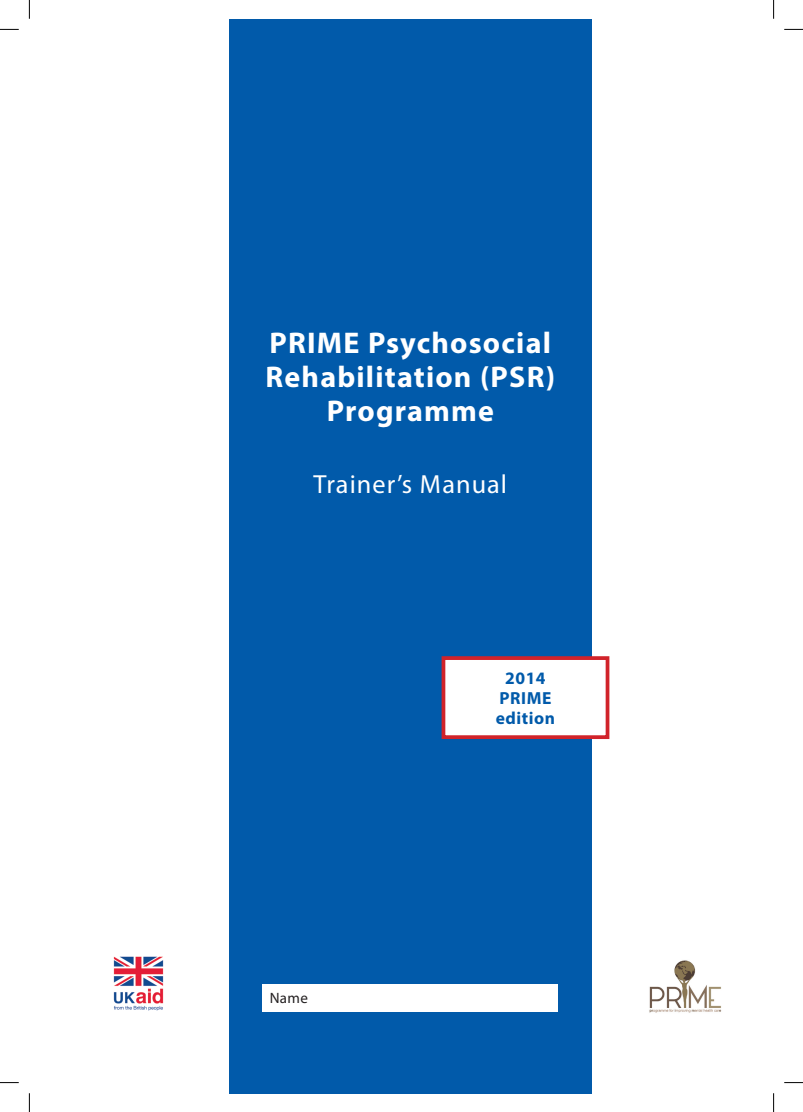
<style>
.page{position:relative;width:803px;height:1112px;background:#fff}
.page>*{position:absolute;margin:0;border:0;box-sizing:border-box;transform-origin:0 0}
.t1{font:700 30px/33.8px "Myriad Pro";letter-spacing:.04em;color:#fff;text-align:center}
.t2{font:26.25px "Myriad Pro";letter-spacing:.04em;color:#fff}
.t3{font:700 17.5px/20px "Myriad Pro";letter-spacing:.03em;color:#015aaa;text-align:center}
.t4{font:15px "Myriad Pro";color:#231f20}
</style>
<div class="page">
<div style="left:229px;top:19px;width:363px;height:1073px;background:#015aaa"></div>
<img style="left:649px;top:960px;width:73px;height:53px">
<div style="left:263px;top:983px;width:295px;height:28px;background:#fff"></div>
<img style="left:113px;top:956px;width:51px;height:55px">
<div style="left:443px;top:658px;width:164px;height:79px;background:#fff"></div>
<div style="left:442px;top:656px;width:167px;height:82px;border:4px solid #d1232a"></div>
<svg style="left:0;top:29px;width:19px;height:1px"></svg>
<svg style="left:784px;top:29px;width:19px;height:1px"></svg>
<svg style="left:0;top:1082px;width:19px;height:1px"></svg>
<svg style="left:784px;top:1082px;width:19px;height:1px"></svg>
<svg style="left:29px;top:0;width:1px;height:19px"></svg>
<svg style="left:29px;top:1093px;width:1px;height:18px"></svg>
<svg style="left:773px;top:0;width:1px;height:19px"></svg>
<svg style="left:773px;top:1093px;width:1px;height:18px"></svg>
<p class="t1" style="left:265px;top:325px;width:291px">PRIME Psychosocial<br>Rehabilitation (PSR)<br>Programme</p>
<p class="t2" style="left:313px;top:470px;width:195px">Trainer’s Manual</p>
<p class="t4" style="left:270px;top:989px;width:40px">Name</p>
<p class="t3" style="left:496px;top:667px;width:61px">2014<br>PRIME edition</p>
</div>
